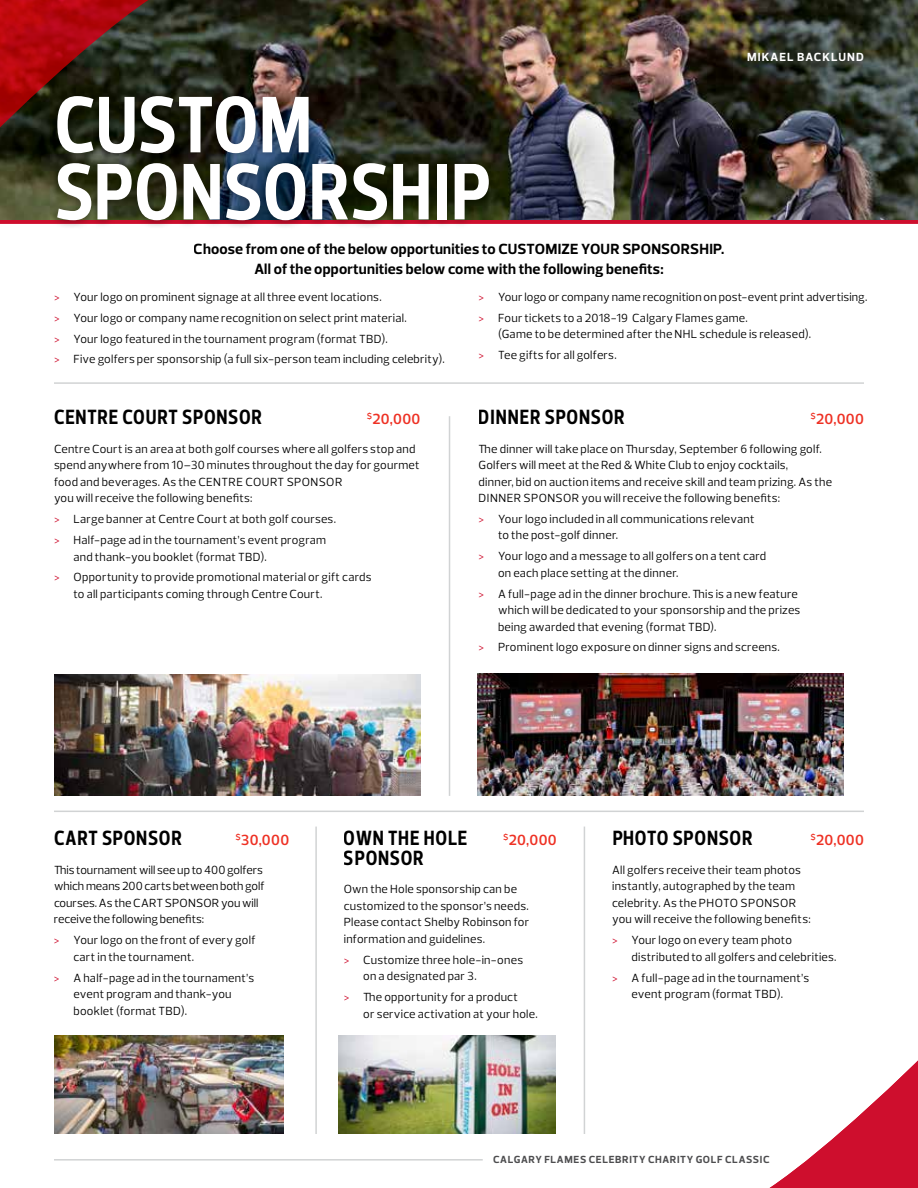
<style>
.page{position:relative;width:918px;height:1188px;background:#fff}
.page>*{position:absolute;margin:0;border:0;box-sizing:border-box;transform-origin:0 0}
.t1{font:700 81.6px/67.1px "Prelo Condensed";letter-spacing:.005em;color:#fff}
.t2{font:700 21px/19.5px "Prelo Condensed";letter-spacing:.035em;color:#000}
.t3{font:700 15px/19.5px "Prelo";letter-spacing:.01em;color:#000;text-align:center}
.t4{font:600 15px "Prelo";letter-spacing:.02em;color:#ee3124}
.t5{font:12px/16.5px "Prelo";letter-spacing:.02em;color:#000}
.t6{font:12px/16.5px "Prelo";color:#000}
.t7{font:700 12px "Prelo";letter-spacing:.085em;color:#fff}
.t8{font:700 10.5px "Prelo";letter-spacing:.06em;color:#4d4d4f}
.s1{color:#ce0e2d}
</style>
<div class="page">
<hr style="left:54px;top:1159px;width:429px;height:2px;background:#d1d3d4">
<div style="left:0;top:219px;width:918px;height:5px;background:#ce0e2d"></div>
<hr style="left:54px;top:811px;width:810px;height:1px;background:#d1d3d4">
<hr style="left:54px;top:382px;width:810px;height:2px;background:#d1d3d4">
<hr style="left:449px;top:416px;width:1px;height:380px;background:#d1d3d4">
<hr style="left:315px;top:827px;width:2px;height:307px;background:#d1d3d4">
<hr style="left:584px;top:827px;width:1px;height:307px;background:#d1d3d4">
<img style="left:0;top:0;width:918px;height:219px">
<svg style="left:0;top:0;width:148px;height:127px"></svg>
<svg style="left:770px;top:1061px;width:148px;height:127px"></svg>
<div style="left:48px;top:87px;width:450px;height:143px;background:#000;opacity:.4"></div>
<img style="left:54px;top:674px;width:366px;height:122px">
<img style="left:54px;top:1035px;width:230px;height:99px">
<img style="left:338px;top:1035px;width:217px;height:99px">
<img style="left:477px;top:674px;width:367px;height:122px">
<h1 class="t1" style="left:55px;top:92px;width:438px">CUSTOM<br>SPONSORSHIP</h1>
<p class="t7" style="left:747px;top:50px;width:118px">MIKAEL BACKLUND</p>
<p class="t3" style="left:194px;top:239px;width:532px">Choose from one of the below opportunities to CUSTOMIZE YOUR SPONSORSHIP.<br>All of the opportunities below come with the following benefits:</p>
<p class="t5" style="left:54px;top:286px;width:392px;line-height:20.9px"><span class="s1">&gt;</span> Your logo on prominent signage at all three event locations.<br><span class="s1">&gt;</span> Your logo or company name recognition on select print material.<br><span class="s1">&gt;</span> Your logo featured in the tournament program (format TBD).<br><span class="s1">&gt;</span> Five golfers per sponsorship (a full six-person team including celebrity).</p>
<p class="t5" style="left:479px;top:286px;width:390px;line-height:20.9px"><span class="s1">&gt;</span> Your logo or company name recognition on post-event print advertising. <span class="s1">&gt;</span> Four tickets to a 2018-19 Calgary Flames game.</p>
<p class="t5" style="left:479px;top:324px;width:334px;line-height:20.9px;text-indent:20px">(Game to be determined after the NHL schedule is released). <span class="s1">&gt;</span> Tee gifts for all golfers.</p>
<h2 class="t2" style="left:54px;top:408px;width:209px">CENTRE COURT SPONSOR</h2>
<h2 class="t2" style="left:479px;top:407px;width:147px">DINNER SPONSOR</h2>
<p class="t4" style="left:367px;top:410px;width:55px"><sup>$</sup>20,000</p>
<p class="t4" style="left:810px;top:410px;width:55px"><sup>$</sup>20,000</p>
<p class="t5" style="left:54px;top:441px;width:367px">Centre Court is an area at both golf courses where all golfers stop and spend anywhere from 10–30 minutes throughout the day for gourmet food and beverages. As the CENTRE COURT SPONSOR<br>you will receive the following benefits:</p>
<p class="t5" style="left:54px;top:509px;width:284px;line-height:20.9px"><span class="s1">&gt;</span> Large banner at Centre Court at both golf courses. <span class="s1">&gt;</span> Half-page ad in the tournament’s event program</p>
<p class="t5" style="left:54px;top:546px;width:319px;line-height:20.9px;text-indent:20px">and thank-you booklet (format TBD).<br><span class="s1">&gt;</span> Opportunity to provide promotional material or gift cards</p>
<p class="t5" style="left:74px;top:586px;width:251px">to all participants coming through Centre Court.</p>
<p class="t5" style="left:479px;top:440px;width:355px">The dinner will take place on Thursday, September 6 following golf.<br>Golfers will meet at the Red &amp; White Club to enjoy cocktails,<br>dinner, bid on auction items and receive skill and team prizing. As the DINNER SPONSOR you will receive the following benefits:</p>
<p class="t5" style="left:498px;top:511px;width:258px;text-indent:-20px"><span class="s1">&gt;</span> Your logo included in all communications relevant to the post-golf dinner.</p>
<p class="t5" style="left:498px;top:548px;width:270px;text-indent:-20px"><span class="s1">&gt;</span> Your logo and a message to all golfers on a tent card on each place setting at the dinner.</p>
<p class="t5" style="left:498px;top:585px;width:304px;text-indent:-20px"><span class="s1">&gt;</span> A full-page ad in the dinner brochure. This is a new feature which will be dedicated to your sponsorship and the prizes being awarded that evening (format TBD).</p>
<p class="t5" style="left:479px;top:639px;width:303px"><span class="s1">&gt;</span> Prominent logo exposure on dinner signs and screens.</p>
<h2 class="t2" style="left:54px;top:829px;width:129px">CART SPONSOR</h2>
<p class="t4" style="left:235px;top:831px;width:55px"><sup>$</sup>30,000</p>
<p class="t6" style="left:54px;top:862px;width:212px">This tournament will see up to 400 golfers which means 200 carts between both golf courses. As the CART SPONSOR you will receive the following benefits:</p>
<p class="t5" style="left:73px;top:932px;width:183px;text-indent:-20px"><span class="s1">&gt;</span> Your logo on the front of every golf cart in the tournament.</p>
<p class="t5" style="left:73px;top:969px;width:182px;text-indent:-20px"><span class="s1">&gt;</span> A half-page ad in the tournament’s event program and thank-you booklet (format TBD).</p>
<h2 class="t2" style="left:344px;top:829px;width:125px">OWN THE HOLE<br>SPONSOR</h2>
<p class="t4" style="left:503px;top:831px;width:55px"><sup>$</sup>20,000</p>
<p class="t5" style="left:344px;top:881px;width:187px">Own the Hole sponsorship can be customized to the sponsor’s needs.<br>Please contact Shelby Robinson for information and guidelines.</p>
<p class="t5" style="left:363px;top:952px;width:161px;text-indent:-20px"><span class="s1">&gt;</span> Customize three hole-in-ones on a designated par 3.</p>
<p class="t5" style="left:363px;top:989px;width:176px;text-indent:-20px"><span class="s1">&gt;</span> The opportunity for a product<br>or service activation at your hole.</p>
<h2 class="t2" style="left:612px;top:829px;width:142px">PHOTO SPONSOR</h2>
<p class="t4" style="left:810px;top:831px;width:55px"><sup>$</sup>20,000</p>
<p class="t5" style="left:612px;top:862px;width:200px">All golfers receive their team photos instantly, autographed by the team celebrity. As the PHOTO SPONSOR you will receive the following benefits:</p>
<p class="t5" style="left:632px;top:932px;width:207px;text-indent:-20px"><span class="s1">&gt;</span> Your logo on every team photo distributed to all golfers and celebrities.</p>
<p class="t5" style="left:612px;top:969px;width:199px;text-align:center"><span class="s1">&gt;</span> A full-page ad in the tournament’s event program (format TBD).</p>
<p class="t8" style="left:493px;top:1153px;width:278px">CALGARY FLAMES CELEBRITY CHARITY GOLF CLASSIC</p>
</div>
